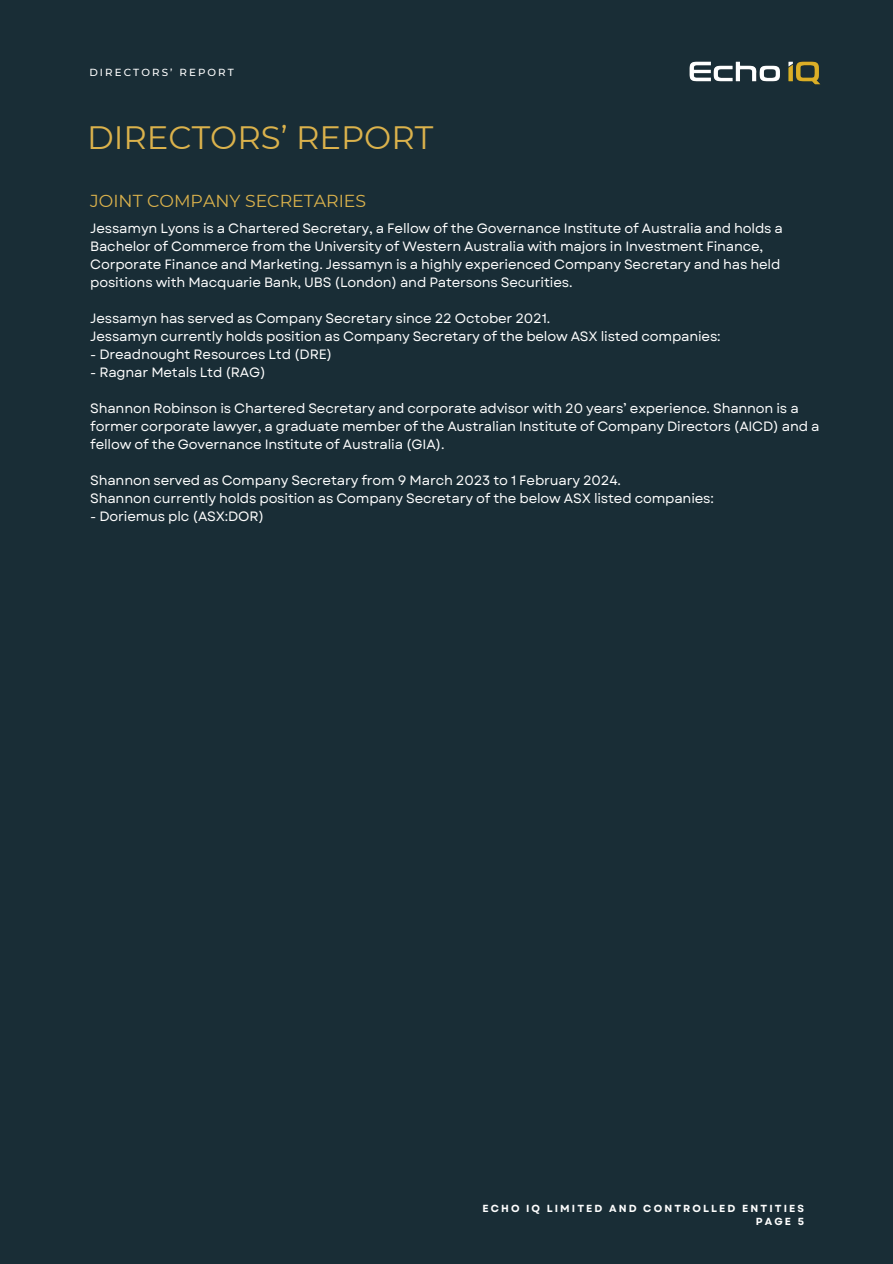
<style>
.page{position:relative;width:893px;height:1264px;background:#fff}
.page>*{position:absolute;margin:0;border:0;box-sizing:border-box;transform-origin:0 0}
.t1{font:32.25px "Montserrat";color:#dbb24c}
.t2{font:17.25px "Montserrat";color:#dbb24c}
.t3{font:13.5px/18px "Garet";letter-spacing:-.015em;color:#fff}
.t4{font:700 10.2px "Garet";letter-spacing:.205em;color:#fefefe}
.t5{font:500 10.2px "Montserrat";letter-spacing:.205em;color:#fff}
</style>
<div class="page">
<div style="left:0;top:0;width:892px;height:1263px;background:#192d36"></div>
<img style="left:689px;top:61px;width:132px;height:24px">
<p class="t5" style="left:89px;top:66px;width:146px">DIRECTORS’ REPORT</p>
<p class="t1" style="left:87px;top:117px;width:348px">DIRECTORS’ REPORT</p>
<p class="t2" style="left:90px;top:190px;width:277px">JOINT COMPANY SECRETARIES</p>
<h3 class="t3" style="left:90px;top:220px;width:694px">Jessamyn Lyons is a Chartered Secretary, a Fellow of the Governance Institute of Australia and holds a Bachelor of Commerce from the University of Western Australia with majors in Investment Finance, Corporate Finance and Marketing. Jessamyn is a highly experienced Company Secretary and has held positions with Macquarie Bank, UBS (London) and Patersons Securities.</h3>
<h3 class="t3" style="left:90px;top:310px;width:632px">Jessamyn has served as Company Secretary since 22 October 2021.<br>Jessamyn currently holds position as Company Secretary of the below ASX listed companies:</h3>
<h3 class="t3" style="left:90px;top:346px;width:244px">- Dreadnought Resources Ltd (DRE)</h3>
<h3 class="t3" style="left:90px;top:364px;width:177px">- Ragnar Metals Ltd (RAG)</h3>
<h3 class="t3" style="left:90px;top:400px;width:730px">Shannon Robinson is Chartered Secretary and corporate advisor with 20 years’ experience. Shannon is a former corporate lawyer, a graduate member of the Australian Institute of Company Directors (AICD) and a fellow of the Governance Institute of Australia (GIA).</h3>
<h3 class="t3" style="left:90px;top:472px;width:625px">Shannon served as Company Secretary from 9 March 2023 to 1 February 2024.<br>Shannon currently holds position as Company Secretary of the below ASX listed companies:</h3>
<h3 class="t3" style="left:90px;top:508px;width:175px">- Doriemus plc (ASX:DOR)</h3>
<h2 class="t4" style="left:482px;top:1200px;width:323px">ECHO IQ LIMITED AND CONTROLLED ENTITIES</h2>
<p class="t4" style="left:755px;top:1213px;width:50px">PAGE 5</p>
</div>
